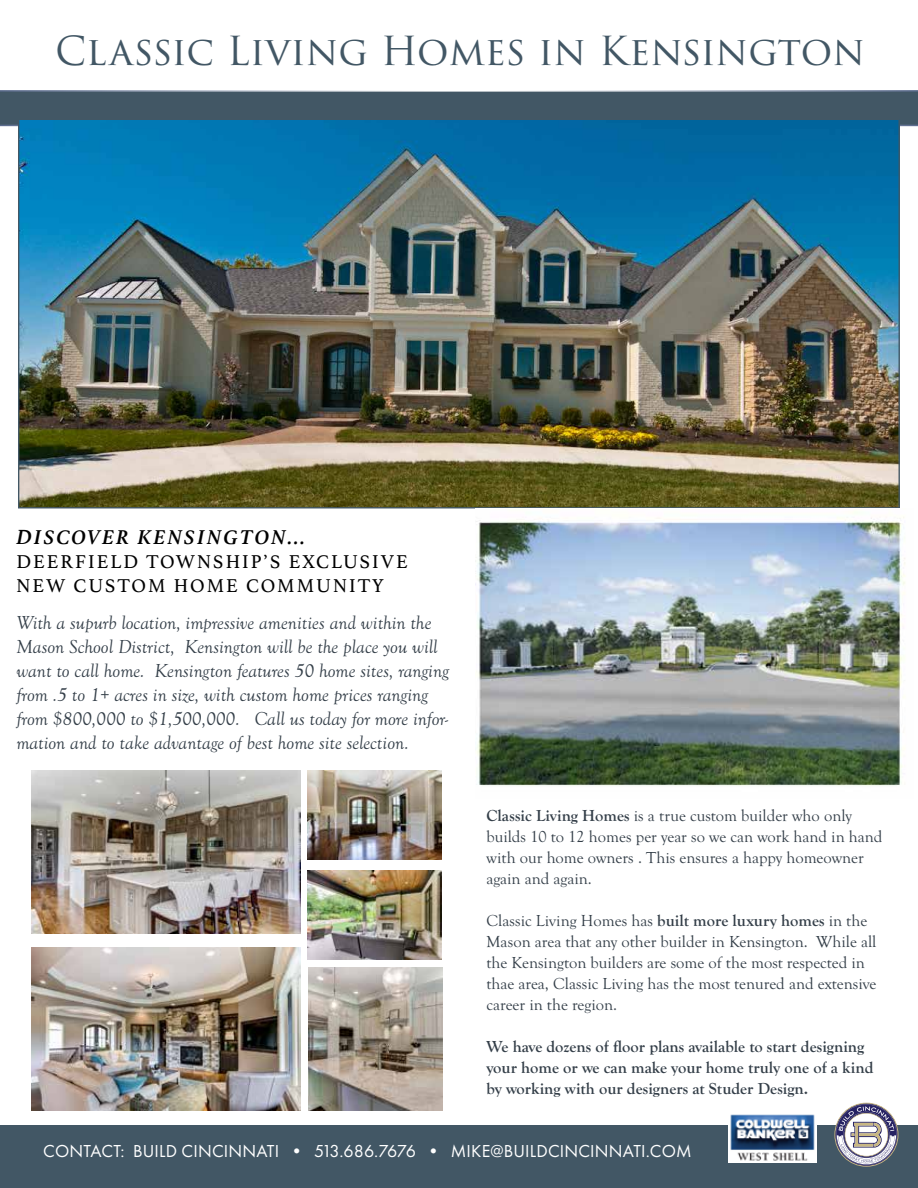
<style>
.page{position:relative;width:918px;height:1188px;background:#fff}
.page>*{position:absolute;margin:0;border:0;box-sizing:border-box;transform-origin:0 0}
.t1{font:39px "Trajan Pro 3";color:#425765}
.t2{font:italic 700 21px "Athelas";letter-spacing:.1em;color:#000}
.t3{font:italic 19.5px/24px "Goudy Old Sty";color:#333e48}
.t4{font:19.5px/24px "Athelas";letter-spacing:.1em;color:#000}
.t5{font:18px "Futura PT";letter-spacing:.01em;color:#fff}
.t6{font:16.5px/21px "Goudy Old Sty";color:#333e48}
.t7{font:700 16.5px/21px "Goudy Old Sty";color:#333e48}
.s1{font-weight:700}
</style>
<div class="page">
<svg style="left:0;top:90px;width:918px;height:36px"></svg>
<img style="left:20px;top:121px;width:878px;height:385px">
<img style="left:307px;top:770px;width:134px;height:90px">
<img style="left:31px;top:770px;width:270px;height:163px">
<img style="left:308px;top:968px;width:134px;height:142px">
<img style="left:31px;top:947px;width:270px;height:163px">
<div style="left:0;top:1125px;width:918px;height:63px;background:#425765"></div>
<img style="left:729px;top:1114px;width:87px;height:48px">
<svg style="left:834px;top:1103px;width:64px;height:64px"></svg>
<img style="left:307px;top:870px;width:134px;height:90px">
<img style="left:475px;top:511px;width:430px;height:275px">
<h1 class="t1" style="left:55px;top:25px;width:811px">Classic Living Homes in Kensington</h1>
<p class="t2" style="left:16px;top:520px;width:290px">DISCOVER KENSINGTON...</p>
<p class="t4" style="left:16px;top:549px;width:393px">DEERFIELD TOWNSHIP’S EXCLUSIVE<br>NEW CUSTOM HOME COMMUNITY</p>
<p class="t3" style="left:16px;top:611px;width:434px">With a supurb location, impressive amenities and within the Mason School District, Kensington will be the place you will want to call home. Kensington features 50 home sites, ranging from .5 to 1+ acres in size, with custom home prices ranging from $800,000 to $1,500,000. Call us today for more infor&shy;mation and to take advantage of best home site selection.</p>
<p class="t6" style="left:486px;top:805px;width:398px"><span class="s1">Classic Living Homes</span> is a true custom builder who only builds 10 to 12 homes per year so we can work hand in hand with our home owners . This ensures a happy homeowner again and again.</p>
<p class="t6" style="left:486px;top:910px;width:392px">Classic Living Homes has <span class="s1">built more luxury homes</span> in the Mason area that any other builder in Kensington. While all the Kensington builders are some of the most respected in thae area, Classic Living has the most tenured and extensive career in the region.</p>
<p class="t7" style="left:486px;top:1036px;width:389px">We have dozens of floor plans available to start designing your home or we can make your home truly one of a kind by working with our designers at Studer Design.</p>
<p class="t5" style="left:43px;top:1141px;width:650px">CONTACT: BUILD CINCINNATI • 513.686.7676 • MIKE@BUILDCINCINNATI.COM</p>
</div>
